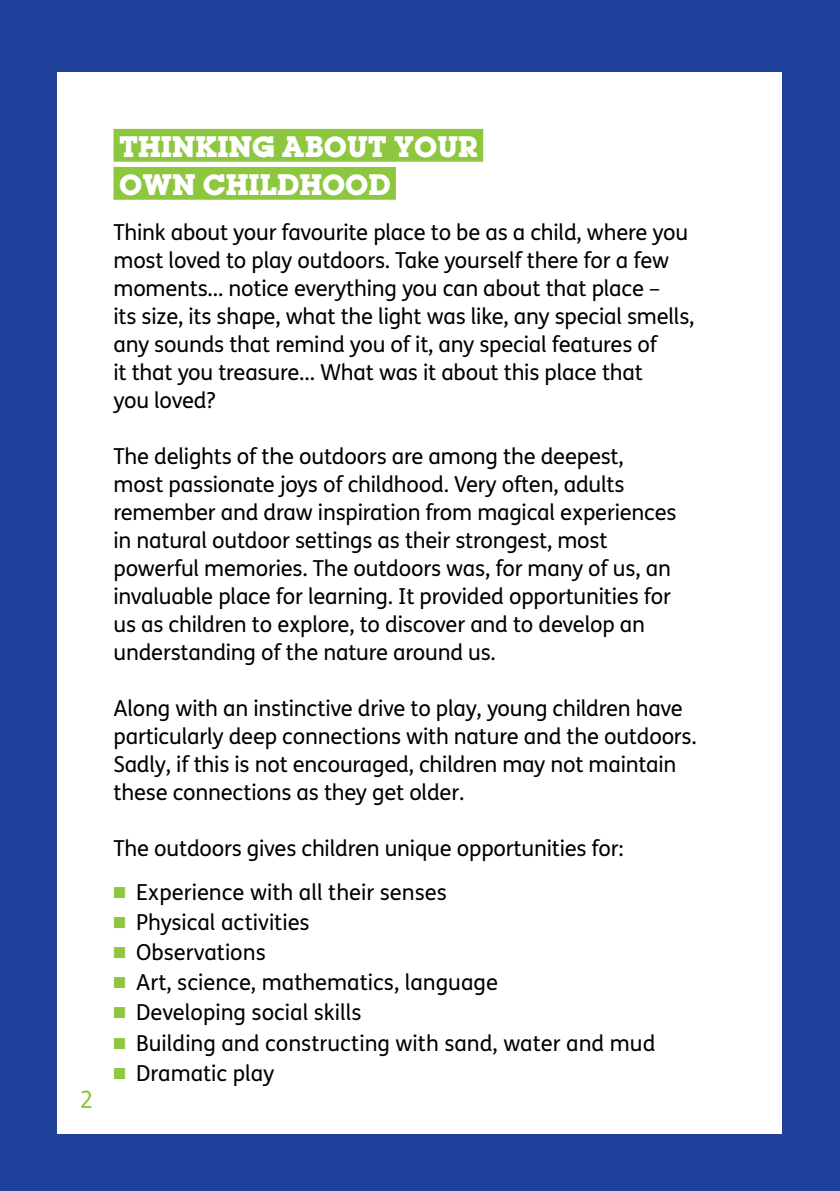
<style>
.page{position:relative;width:840px;height:1191px;background:#fff}
.page>*{position:absolute;margin:0;border:0;box-sizing:border-box;transform-origin:0 0}
.t1{font:700 26px "Lubalin";color:#fff}
.t2{font:24px "FS Me";color:#8dc63f}
.t3{font:22px/28px "FS Me";letter-spacing:-.01em;color:#000}
.s1{color:#8dc63f}
</style>
<div class="page">
<div style="left:0;top:0;width:839px;height:1191px;background:#20419b"></div>
<div style="left:58px;top:72px;width:723px;height:1061px;background:#fff"></div>
<div style="left:113px;top:129px;width:370px;height:33px;background:#8dc63f"></div>
<div style="left:113px;top:167px;width:282px;height:33px;background:#8dc63f"></div>
<p class="t2" style="left:80px;top:1083px;width:15px">2</p>
<p class="t1" style="left:119px;top:128px;width:226px">THINKING ABOUT</p>
<p class="t1" style="left:393px;top:128px;width:43px">YOUR</p>
<p class="t1" style="left:119px;top:166px;width:147px">OWN CHILD</p>
<p class="t1" style="left:299px;top:166px;width:46px">HOOD</p>
<p class="t3" style="left:113px;top:218px;width:582px">Think about your favourite place to be as a child, where you most loved to play outdoors. Take yourself there for a few moments… notice everything you can about that place –<br>its size, its shape, what the light was like, any special smells, any sounds that remind you of it, any special features of<br>it that you treasure… What was it about this place that<br>you loved?</p>
<p class="t3" style="left:113px;top:442px;width:564px">The delights of the outdoors are among the deepest, most passionate joys of childhood. Very often, adults remember and draw inspiration from magical experiences in natural outdoor settings as their strongest, most powerful memories. The outdoors was, for many of us, an invaluable place for learning. It provided opportunities for us as children to explore, to discover and to develop an understanding of the nature around us.</p>
<p class="t3" style="left:113px;top:694px;width:584px">Along with an instinctive drive to play, young children have particularly deep connections with nature and the outdoors.<br>Sadly, if this is not encouraged, children may not maintain these connections as they get older.</p>
<p class="t3" style="left:113px;top:834px;width:511px">The outdoors gives children unique opportunities for:</p>
<p class="t3" style="left:113px;top:878px;width:335px"><span class="s1">■</span> Experience with all their senses</p>
<p class="t3" style="left:113px;top:908px;width:198px"><span class="s1">■</span> Physical activities</p>
<p class="t3" style="left:113px;top:938px;width:154px"><span class="s1">■</span> Observations</p>
<p class="t3" style="left:113px;top:968px;width:386px"><span class="s1">■</span> Art, science, mathematics, language</p>
<p class="t3" style="left:113px;top:998px;width:249px"><span class="s1">■</span> Developing social skills</p>
<p class="t3" style="left:113px;top:1028px;width:543px"><span class="s1">■</span> Building and constructing with sand, water and mud</p>
<p class="t3" style="left:113px;top:1058px;width:162px"><span class="s1">■</span> Dramatic play</p>
</div>
